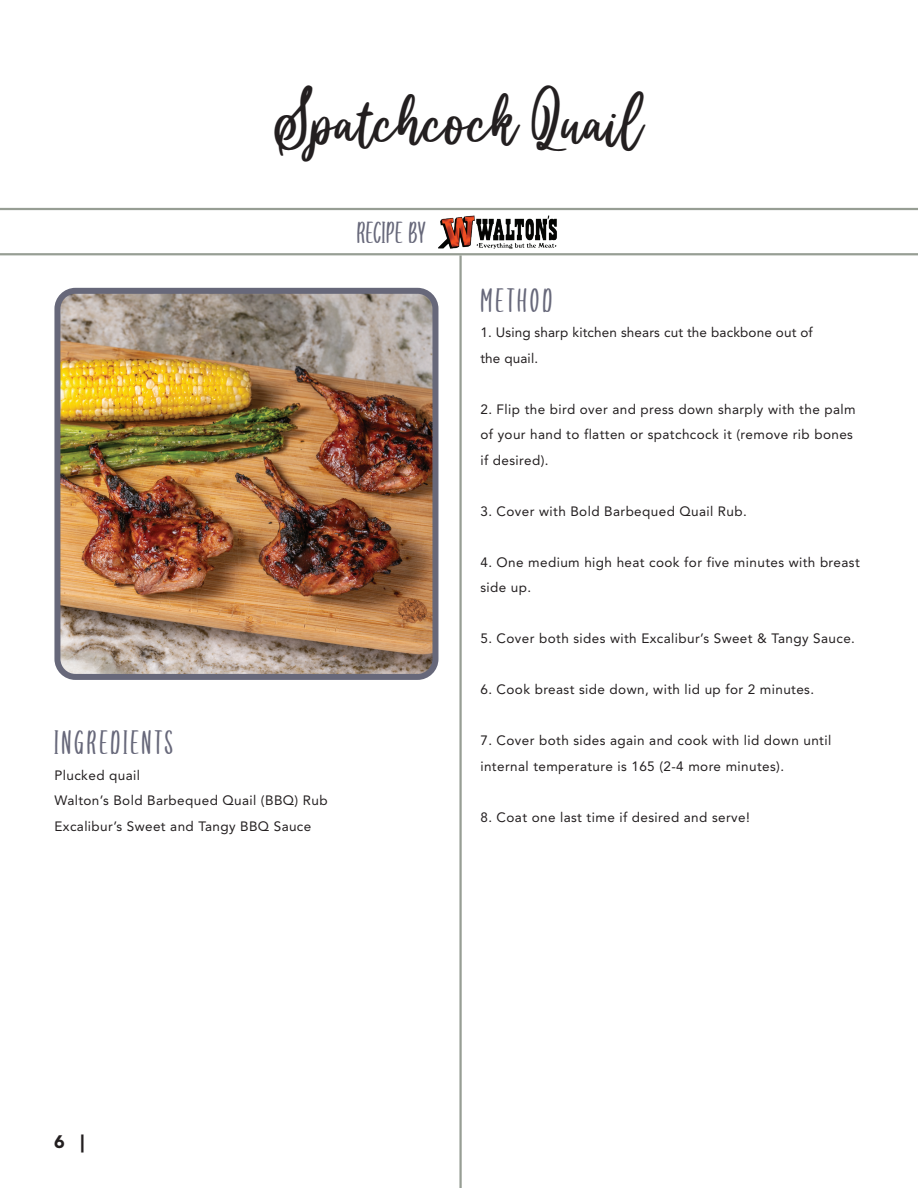
<style>
.page{position:relative;width:918px;height:1188px;background:#fff}
.page>*{position:absolute;margin:0;border:0;box-sizing:border-box;transform-origin:0 0}
.t1{font:39.9px "youaremyeverythinkscriptfo";color:#231f20}
.t2{font:900 18px "Avenir LT Std";color:#231f20}
.t3{font:15px "youaremyeverythinkdisplayf";letter-spacing:.2em;color:#67687a}
.t4{font:13.5px/25.5px "Avenir LT Std";letter-spacing:.03em;color:#231f20}
.t5{font:13.5px/25.5px "Avenir LT Std";letter-spacing:.01em;color:#231f20}
.t6{font:13.5px "youaremyeverythinkdisplayf";letter-spacing:.04em;color:#67687a}
</style>
<div class="page">
<hr style="left:0;top:208px;width:918px;height:2px;background:#979e94">
<hr style="left:0;top:253px;width:918px;height:2px;background:#979e94">
<hr style="left:459px;top:255px;width:3px;height:933px;background:#979e94">
<img style="left:438px;top:215px;width:119px;height:34px">
<img style="left:61px;top:295px;width:370px;height:378px">
<div style="left:54px;top:288px;width:384px;height:392px;border:6px solid #67687a;border-radius:18px"></div>
<h1 class="t1" style="left:276px;top:104px;width:369px">Spatchcock Quail</h1>
<p class="t6" style="left:357px;top:230px;width:70px">RECIPE BY</p>
<p class="t3" style="left:54px;top:740px;width:120px">INGREDIENTS</p>
<p class="t4" style="left:54px;top:762px;width:275px">Plucked quail<br>Walton’s Bold Barbequed Quail (BBQ) Rub<br>Excalibur’s Sweet and Tangy BBQ Sauce</p>
<p class="t3" style="left:480px;top:298px;width:73px">METHOD</p>
<p class="t5" style="left:480px;top:320px;width:334px">1. Using sharp kitchen shears cut the backbone out of the quail.</p>
<p class="t4" style="left:480px;top:396px;width:377px">2. Flip the bird over and press down sharply with the palm of your hand to flatten or spatchcock it (remove rib bones if desired).</p>
<p class="t4" style="left:480px;top:498px;width:268px">3. Cover with Bold Barbequed Quail Rub.</p>
<p class="t4" style="left:480px;top:549px;width:381px">4. One medium high heat cook for five minutes with breast side up.</p>
<p class="t4" style="left:480px;top:626px;width:376px">5. Cover both sides with Excalibur’s Sweet &amp; Tangy Sauce.</p>
<p class="t4" style="left:480px;top:677px;width:335px">6. Cook breast side down, with lid up for 2 minutes.</p>
<p class="t4" style="left:480px;top:728px;width:352px">7. Cover both sides again and cook with lid down until internal temperature is 165 (2-4 more minutes).</p>
<p class="t4" style="left:480px;top:804px;width:271px">8. Coat one last time if desired and serve!</p>
<h2 class="t2" style="left:54px;top:1130px;width:32px">6 |</h2>
</div>
